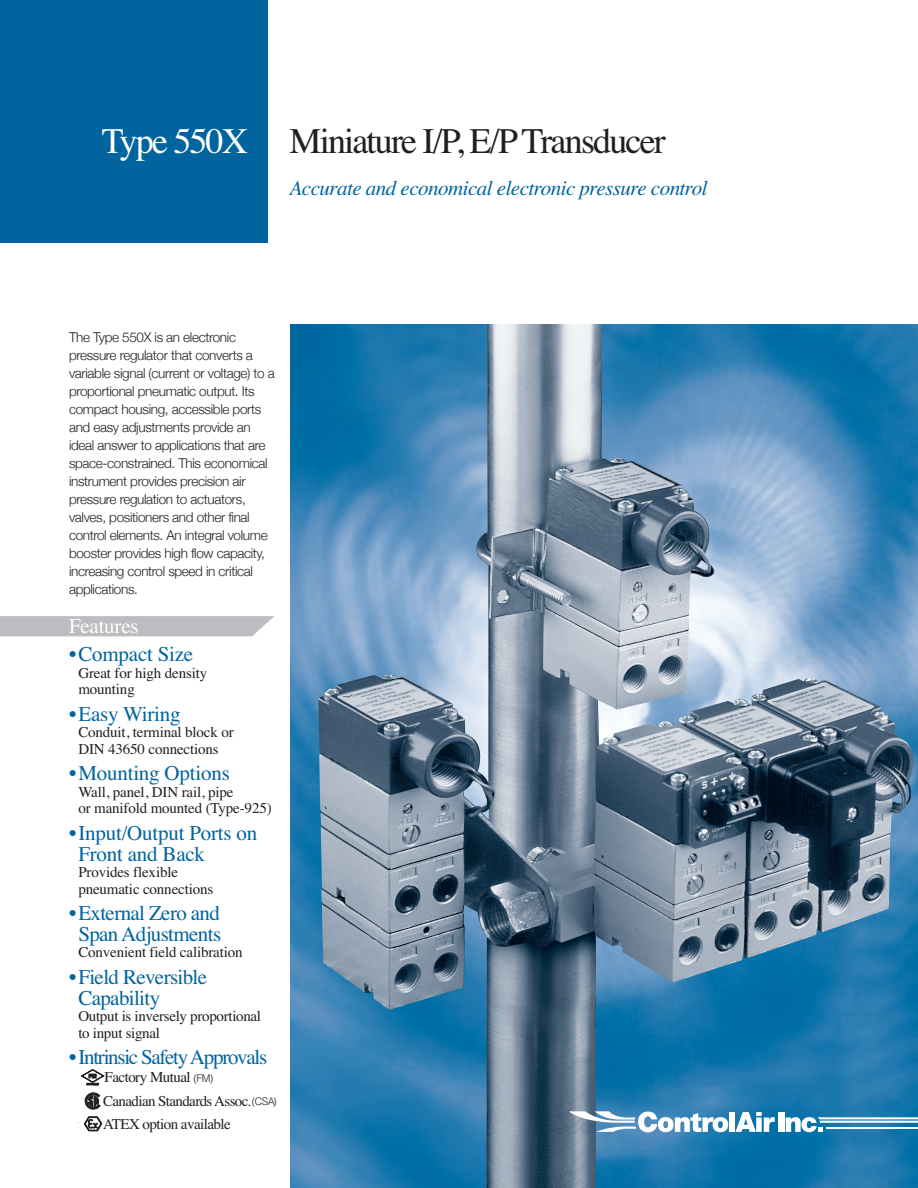
<style>
.page{position:relative;width:918px;height:1188px;background:#fff}
.page>*{position:absolute;margin:0;border:0;box-sizing:border-box;transform-origin:0 0}
.t1{font:36px "Times";letter-spacing:-.05em;color:#231f20}
.t2{font:21px/21px "Times";letter-spacing:-.01em;color:#00649e}
.t3{font:21px/21px "Times";letter-spacing:-.03em;color:#00649e;text-align:center}
.t4{font:italic 21px "Times";letter-spacing:-.025em;color:#00649e}
.t5{font:21px "Times";letter-spacing:-.06em;color:#00649e}
.t6{font:21px "Times";letter-spacing:-.01em;color:#fff}
.t7{font:15px/16.5px "Times";letter-spacing:-.01em;color:#231f20}
.t8{font:15px/23.4px "Times";letter-spacing:-.035em;color:#231f20}
.t9{font:300 13.5px/18px "Helvetica Neue";letter-spacing:-.025em;color:#231f20}
.t10{font:300 10.5px "Helvetica";color:#231f20}
.s1{color:#fff}
.s2{font-family:"Helvetica";font-weight:300;font-size:10.5px}
</style>
<div class="page">
<img style="left:290px;top:324px;width:628px;height:864px">
<div style="left:0;top:0;width:268px;height:243px;background:#00649e"></div>
<div style="left:0;top:616px;width:274px;height:20px;background:#bcbdc0"></div>
<svg style="left:84px;top:1117px;width:18px;height:14px"></svg>
<svg style="left:85px;top:1093px;width:15px;height:16px"></svg>
<svg style="left:81px;top:1069px;width:23px;height:17px"></svg>
<img style="left:318px;top:324px;width:596px;height:578px">
<div style="left:730px;top:1112px;width:5px;height:20px;background:#fff"></div>
<svg style="left:735px;top:1112px;width:40px;height:20px"></svg>
<div style="left:778px;top:1112px;width:6px;height:20px;background:#fff"></div>
<svg style="left:569px;top:1111px;width:159px;height:21px"></svg>
<svg style="left:786px;top:1117px;width:132px;height:15px"></svg>
<hr style="left:820px;top:1121px;width:98px;height:2px;background:#fff">
<hr style="left:826px;top:1127px;width:92px;height:2px;background:#fff">
<h1 class="t1" style="left:102px;top:119px;width:565px"><span class="s1">Type 550X</span> Miniature I/P, E/P Transducer</h1>
<h2 class="t4" style="left:290px;top:175px;width:420px">Accurate and economical electronic pressure control</h2>
<p class="t9" style="left:69px;top:328px;width:207px">The Type 550X is an electronic pressure regulator that converts a variable signal (current or voltage) to a proportional pneumatic output. Its compact housing, accessible ports and easy adjustments provide an ideal answer to applications that are space-constrained. This economical instrument provides precision air pressure regulation to actuators, valves, positioners and other final control elements. An integral volume booster provides high flow capacity, increasing control speed in critical applications.</p>
<h2 class="t6" style="left:69px;top:613px;width:71px">Features</h2>
<h2 class="t2" style="left:69px;top:644px;width:126px">•Compact Size</h2>
<p class="t7" style="left:78px;top:664px;width:130px">Great for high density mounting</p>
<h2 class="t2" style="left:69px;top:703px;width:113px">•Easy Wiring</h2>
<p class="t7" style="left:78px;top:724px;width:157px">Conduit, terminal block or<br>DIN 43650 connections</p>
<h2 class="t2" style="left:69px;top:762px;width:162px">•Mounting Options</h2>
<p class="t7" style="left:78px;top:783px;width:195px">Wall, panel, DIN rail, pipe<br>or manifold mounted (Type-925)</p>
<h2 class="t2" style="left:78px;top:822px;width:181px;text-indent:-9px">•Input/Output Ports on<br>Front and Back</h2>
<p class="t7" style="left:78px;top:864px;width:136px">Provides flexible pneumatic connections</p>
<h2 class="t3" style="left:69px;top:902px;width:154px">•External Zero and<br>Span Adjustments</h2>
<p class="t7" style="left:78px;top:944px;width:166px">Convenient field calibration</p>
<h2 class="t3" style="left:78px;top:966px;width:130px;text-align:left;text-indent:-9px">•Field Reversible<br>Capability</h2>
<p class="t7" style="left:78px;top:1008px;width:184px">Output is inversely proportional to input signal</p>
<h2 class="t5" style="left:69px;top:1045px;width:200px">• Intrinsic Safety Approvals</h2>
<p class="t8" style="left:103px;top:1065px;width:149px">Factory Mutual <span class="s2">(FM)<br></span>Canadian Standards Assoc.<br>ATEX option available</p>
<p class="t10" style="left:252px;top:1093px;width:26px">(CSA)</p>
</div>
